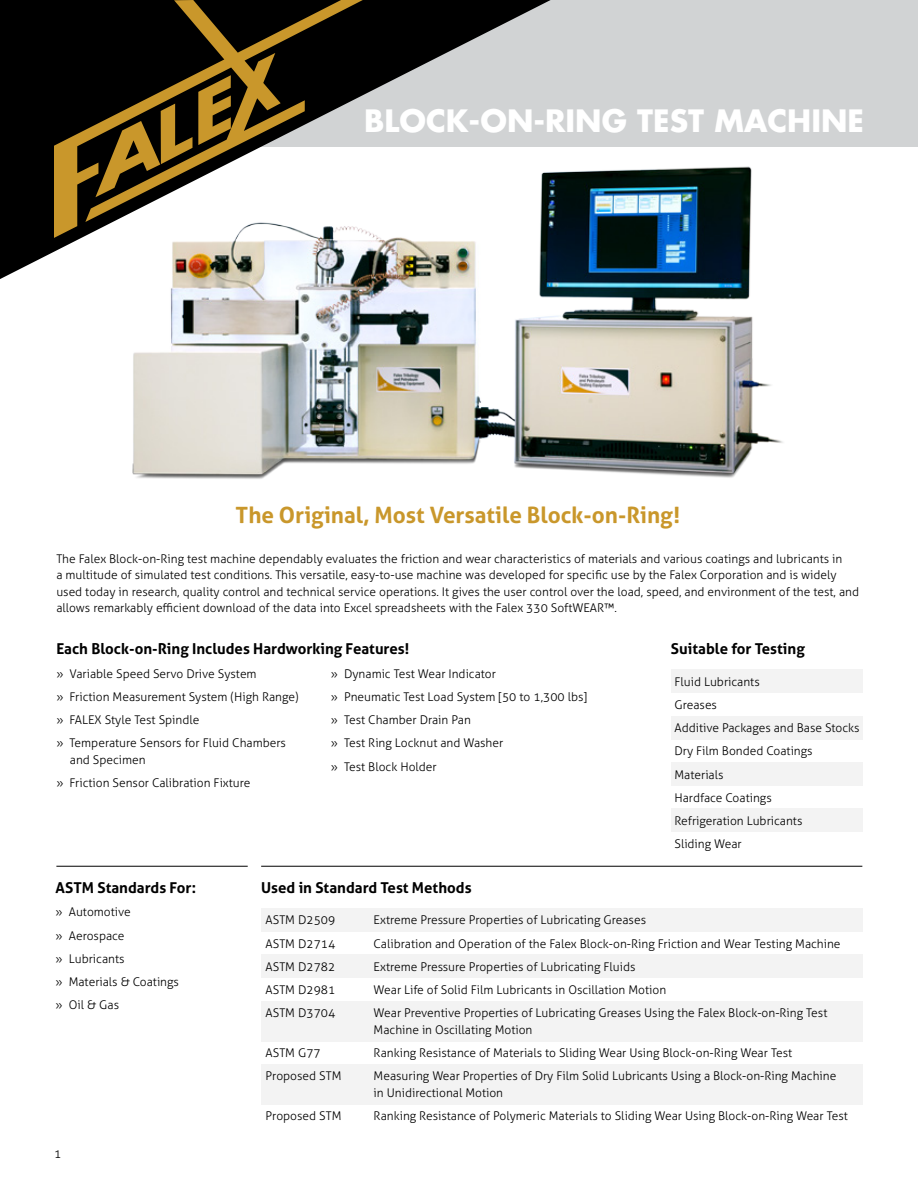
<style>
.page{position:relative;width:918px;height:1188px;background:#fff}
.page>*{position:absolute;margin:0;border:0;box-sizing:border-box;transform-origin:0 0}
.t1{font:700 30px "Futura";color:#fff}
.t2{font:700 22.5px "Aller";color:#c9972b}
.t3{font:700 15px "Aller";color:#000}
.t4{font:300 12px/23.2px "Aller";color:#000}
</style>
<div class="page">
<div style="left:0;top:0;width:918px;height:147px;background:#d1d3d4"></div>
<svg style="left:0;top:0;width:551px;height:279px;fill:#000"></svg>
<svg style="left:54px;top:0;width:309px;height:238px;background:#3f3217"></svg>
<div style="left:671px;top:716px;width:191px;height:23px;background:#f3f3f3"></div>
<div style="left:671px;top:670px;width:191px;height:23px;background:#f3f3f3"></div>
<div style="left:671px;top:762px;width:191px;height:24px;background:#f3f3f3"></div>
<div style="left:671px;top:809px;width:191px;height:23px;background:#f3f3f3"></div>
<hr style="left:56px;top:866px;width:192px;height:1px;background:#000">
<hr style="left:261px;top:866px;width:601px;height:1px;background:#000">
<img style="left:117px;top:149px;width:666px;height:330px">
<div style="left:261px;top:1001px;width:601px;height:41px;background:#f3f3f3"></div>
<div style="left:261px;top:1065px;width:601px;height:40px;background:#f3f3f3"></div>
<div style="left:261px;top:908px;width:601px;height:24px;background:#f3f3f3"></div>
<div style="left:261px;top:955px;width:601px;height:23px;background:#f3f3f3"></div>
<h1 class="t1" style="left:364px;top:101px;width:501px">BLOCK-ON-RING TEST MACHINE</h1>
<h2 class="t2" style="left:236px;top:501px;width:446px">The Original, Most Versatile Block-on-Ring!</h2>
<p class="t4" style="left:56px;top:550px;width:804px;line-height:16.5px">The Falex Block-on-Ring test machine dependably evaluates the friction and wear characteristics of materials and various coatings and lubricants in<br>a multitude of simulated test conditions. This versatile, easy-to-use machine was developed for specific use by the Falex Corporation and is widely used today in research, quality control and technical service operations. It gives the user control over the load, speed, and environment of the test, and allows remarkably efficient download of the data into Excel spreadsheets with the Falex 330 SoftWEAR™.</p>
<p class="t3" style="left:56px;top:639px;width:354px">Each Block-on-Ring Includes Hardworking Features!</p>
<p class="t4" style="left:56px;top:662px;width:244px">» Variable Speed Servo Drive System<br>» Friction Measurement System (High Range) » FALEX Style Test Spindle<br>» Temperature Sensors for Fluid Chambers</p>
<p class="t4" style="left:56px;top:748px;width:196px;text-indent:14px">and Specimen<br>» Friction Sensor Calibration Fixture</p>
<p class="t4" style="left:331px;top:662px;width:258px">» Dynamic Test Wear Indicator<br>» Pneumatic Test Load System [50 to 1,300 lbs] » Test Chamber Drain Pan<br>» Test Ring Locknut and Washer<br>» Test Block Holder</p>
<p class="t3" style="left:56px;top:878px;width:142px">ASTM Standards For:</p>
<p class="t3" style="left:261px;top:878px;width:212px">Used in Standard Test Methods</p>
<p class="t3" style="left:671px;top:639px;width:135px">Suitable for Testing</p>
<p class="t4" style="left:675px;top:670px;width:187px">Fluid Lubricants<br>Greases<br>Additive Packages and Base Stocks<br>Dry Film Bonded Coatings<br>Materials<br>Hardface Coatings<br>Refrigeration Lubricants<br>Sliding Wear</p>
<p class="t4" style="left:56px;top:901px;width:125px">» Automotive<br>» Aerospace<br>» Lubricants<br>» Materials &amp; Coatings » Oil &amp; Gas</p>
<p class="t4" style="left:54px;top:1142px;width:9px">1</p>
<p class="t4" style="left:266px;top:909px;width:71px">ASTM D2509</p>
<p class="t4" style="left:374px;top:909px;width:274px">Extreme Pressure Properties of Lubricating Greases</p>
<p class="t4" style="left:266px;top:932px;width:71px">ASTM D2714</p>
<p class="t4" style="left:374px;top:932px;width:468px">Calibration and Operation of the Falex Block-on-Ring Friction and Wear Testing Machine</p>
<p class="t4" style="left:266px;top:955px;width:71px">ASTM D2782</p>
<p class="t4" style="left:374px;top:955px;width:263px">Extreme Pressure Properties of Lubricating Fluids</p>
<p class="t4" style="left:266px;top:978px;width:71px">ASTM D2981</p>
<p class="t4" style="left:374px;top:978px;width:294px">Wear Life of Solid Film Lubricants in Oscillation Motion</p>
<p class="t4" style="left:266px;top:1002px;width:71px">ASTM D3704</p>
<p class="t4" style="left:374px;top:1005px;width:455px;line-height:16.5px">Wear Preventive Properties of Lubricating Greases Using the Falex Block-on-Ring Test<br>Machine in Oscillating Motion</p>
<p class="t4" style="left:266px;top:1041px;width:57px">ASTM G77</p>
<p class="t4" style="left:374px;top:1041px;width:420px">Ranking Resistance of Materials to Sliding Wear Using Block-on-Ring Wear Test</p>
<p class="t4" style="left:266px;top:1065px;width:77px">Proposed STM</p>
<p class="t4" style="left:374px;top:1068px;width:464px;line-height:16.5px">Measuring Wear Properties of Dry Film Solid Lubricants Using a Block-on-Ring Machine in Unidirectional Motion</p>
<p class="t4" style="left:266px;top:1104px;width:77px">Proposed STM</p>
<p class="t4" style="left:374px;top:1104px;width:476px">Ranking Resistance of Polymeric Materials to Sliding Wear Using Block-on-Ring Wear Test</p>
</div>
